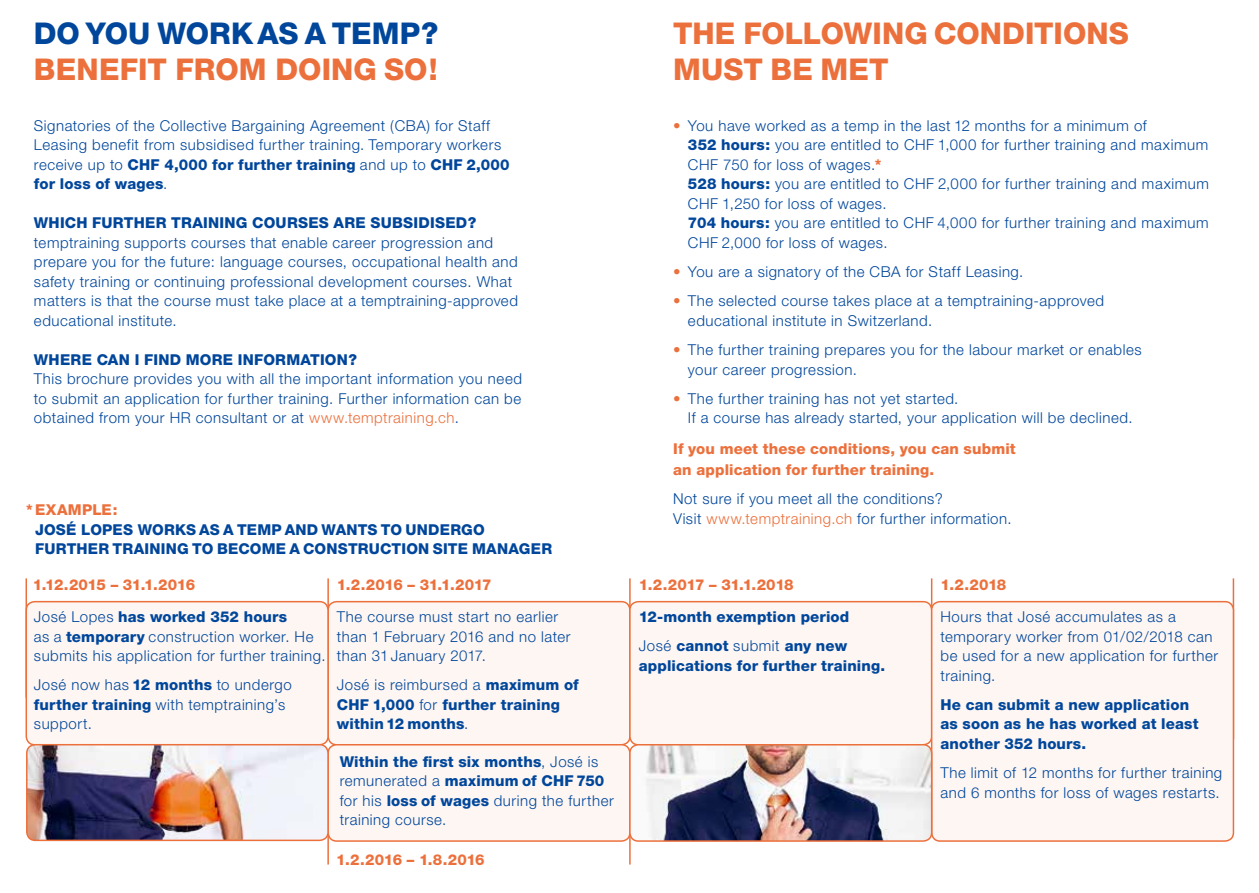
<style>
.page{position:relative;width:1259px;height:893px;background:#fff}
.page>*{position:absolute;margin:0;border:0;box-sizing:border-box;transform-origin:0 0}
.t1{font:800 30px/36px "Helvetica Neue";color:#ec703c}
.t2{font:800 30px "Helvetica Neue";color:#00469b}
.t3{font:300 15px/19.5px "Helvetica Neue";letter-spacing:.035em;color:#00469b}
.t4{font:800 15px/19.5px "Helvetica Neue";letter-spacing:.01em;color:#00469b}
.t5{font:800 15px/21px "Helvetica Neue";letter-spacing:.01em;color:#ec703c}
.t6{font:800 15px "Helvetica Neue";letter-spacing:-.025em;color:#ec703c}
.t7{font:800 15px "Helvetica Neue";letter-spacing:-.03em;color:#ec703c}
.s1{font-weight:800}
.s2{color:#ec703c}
.s3{font-weight:800;color:#ec703c}
.s4{font-weight:300}
</style>
<div class="page">
<hr style="left:931px;top:578px;width:1px;height:161px;background:#ec703c">
<hr style="left:1232px;top:578px;width:2px;height:161px;background:#ec703c">
<hr style="left:26px;top:578px;width:1px;height:120px;background:#ec703c">
<hr style="left:327px;top:578px;width:2px;height:120px;background:#ec703c">
<hr style="left:629px;top:578px;width:1px;height:120px;background:#ec703c">
<div style="left:328px;top:602px;width:302px;height:143px;background:#fef6f2;border-radius:9px"></div>
<div style="left:327px;top:601px;width:303px;height:144px;border:2px solid #ec703c;border-radius:9px"></div>
<div style="left:630px;top:602px;width:301px;height:143px;background:#fef6f2;border-radius:9px"></div>
<div style="left:629px;top:601px;width:303px;height:144px;border:2px solid #ec703c;border-radius:9px"></div>
<div style="left:26px;top:602px;width:302px;height:143px;background:#fef6f2;border-radius:9px"></div>
<div style="left:26px;top:601px;width:303px;height:144px;border:2px solid #ec703c;border-radius:9px"></div>
<div style="left:931px;top:602px;width:302px;height:239px;background:#fef6f2;border-radius:9px"></div>
<div style="left:931px;top:601px;width:303px;height:241px;border:2px solid #ec703c;border-radius:9px"></div>
<hr style="left:629px;top:826px;width:1px;height:38px;background:#ec703c">
<hr style="left:327px;top:778px;width:2px;height:86px;background:#ec703c">
<div style="left:328px;top:745px;width:302px;height:96px;background:#fef6f2;border-radius:9px"></div>
<div style="left:327px;top:744px;width:303px;height:98px;border:2px solid #ec703c;border-radius:9px"></div>
<img style="left:27px;top:745px;width:301px;height:95px">
<div style="left:26px;top:744px;width:303px;height:97px;border:2px solid #ec703c;border-radius:9px"></div>
<img style="left:630px;top:745px;width:301px;height:96px">
<div style="left:629px;top:744px;width:303px;height:98px;border:2px solid #ec703c;border-radius:9px"></div>
<h1 class="t2" style="left:34px;top:16px;width:406px">DO YOU WORK AS A TEMP?</h1>
<h1 class="t1" style="left:34px;top:51px;width:405px">BENEFIT FROM DOING SO!</h1>
<p class="t3" style="left:34px;top:115px;width:477px">Signatories of the Collective Bargaining Agreement (CBA) for Staff Leasing benefit from subsidised further training. Temporary workers receive up to <span class="s1">CHF 4,000 for further training</span> and up to <span class="s1">CHF 2,000 for loss of wages</span>.</p>
<p class="t4" style="left:34px;top:213px;width:444px">WHICH FURTHER TRAINING COURSES ARE SUBSIDISED?</p>
<p class="t3" style="left:34px;top:232px;width:485px">temptraining supports courses that enable career progression and prepare you for the future: language courses, occupational health and safety training or continuing professional development courses. What matters is that the course must take place at a temptraining-approved educational institute.</p>
<p class="t4" style="left:34px;top:350px;width:325px">WHERE CAN I FIND MORE INFORMATION?</p>
<p class="t3" style="left:34px;top:369px;width:489px;text-align:justify">This brochure provides you with all the important information you need to submit an application for further training. Further information can be obtained from your HR consultant or at <span class="s2">www.temptraining.ch</span>.</p>
<p class="t5" style="left:26px;top:499px;width:93px">*EXAMPLE:</p>
<p class="t4" style="left:35px;top:520px;width:518px">JOSÉ LOPES WORKS AS A TEMP AND WANTS TO UNDERGO<br>FURTHER TRAINING TO BECOME A CONSTRUCTION SITE MANAGER</p>
<h1 class="t1" style="left:673px;top:15px;width:457px">THE FOLLOWING CONDITIONS<br>MUST BE MET</h1>
<p class="t3" style="left:688px;top:115px;width:522px;text-indent:-15px"><span class="s2">•</span> You have worked as a temp in the last 12 months for a minimum of<br><span class="s1">352 hours:</span> you are entitled to CHF 1,000 for further training and maximum CHF 750 for loss of wages.<span class="s3">*<br></span><span class="s1">528 hours:</span> you are entitled to CHF 2,000 for further training and maximum CHF 1,250 for loss of wages.<br><span class="s1">704 hours:</span> you are entitled to CHF 4,000 for further training and maximum CHF 2,000 for loss of wages.</p>
<p class="t3" style="left:673px;top:262px;width:352px"><span class="s2">•</span> You are a signatory of the CBA for Staff Leasing.</p>
<p class="t3" style="left:688px;top:291px;width:418px;text-indent:-15px"><span class="s2">•</span> The selected course takes place at a temptraining-approved educational institute in Switzerland.</p>
<p class="t3" style="left:688px;top:340px;width:455px;text-indent:-15px"><span class="s2">•</span> The further training prepares you for the labour market or enables your career progression.</p>
<p class="t3" style="left:688px;top:388px;width:446px;text-indent:-15px"><span class="s2">•</span> The further training has not yet started.<br>If a course has already started, your application will be declined.</p>
<p class="t5" style="left:673px;top:438px;width:344px">If you meet these conditions, you can submit an application for further training.</p>
<p class="t3" style="left:673px;top:489px;width:340px">Not sure if you meet all the conditions?<br>Visit <span class="s2">www.temptraining.ch</span> for further information.</p>
<p class="t7" style="left:33px;top:576px;width:164px">1.12.2015 – 31.1.2016</p>
<p class="t6" style="left:337px;top:576px;width:156px">1.2.2016 – 31.1.2017</p>
<p class="t6" style="left:639px;top:576px;width:156px">1.2.2017 – 31.1.2018</p>
<p class="t5" style="left:940px;top:574px;width:67px">1.2.2018</p>
<p class="t3" style="left:34px;top:607px;width:293px">José Lopes <span class="s1">has worked 352 hours<br></span>as a <span class="s1">temporary</span> construction worker. He submits his application for further training.</p>
<p class="t3" style="left:34px;top:675px;width:259px">José now has <span class="s1">12 months</span> to undergo <span class="s1">further training</span> with temptraining’s support.</p>
<p class="t3" style="left:337px;top:607px;width:235px">The course must start no earlier than 1 February 2016 and no later than 31 January 2017.</p>
<p class="t4" style="left:337px;top:675px;width:243px"><span class="s4">José is reimbursed a</span> maximum of<br>CHF 1,000 <span class="s4">for</span> further training within 12 months<span class="s4">.</span></p>
<p class="t3" style="left:340px;top:751px;width:276px"><span class="s1">Within the first six months</span>, José is remunerated a <span class="s1">maximum of CHF 750 </span>for his <span class="s1">loss of wages</span> during the further training course.</p>
<p class="t6" style="left:336px;top:850px;width:150px">1.2.2016 – 1.8.2016</p>
<p class="t4" style="left:639px;top:602px;width:212px;line-height:29.2px">12-month exemption period<br><span class="s4">José</span> cannot <span class="s4">submit</span> any new</p>
<p class="t4" style="left:639px;top:655px;width:248px">applications for further training.</p>
<p class="t3" style="left:940px;top:607px;width:279px">Hours that José accumulates as a temporary worker from 01/02/2018 can be used for a new application for further training.</p>
<p class="t4" style="left:940px;top:695px;width:260px">He can submit a new application as soon as he has worked at least another 352 hours.</p>
<p class="t3" style="left:940px;top:763px;width:283px">The limit of 12 months for further training and 6 months for loss of wages restarts.</p>
</div>
